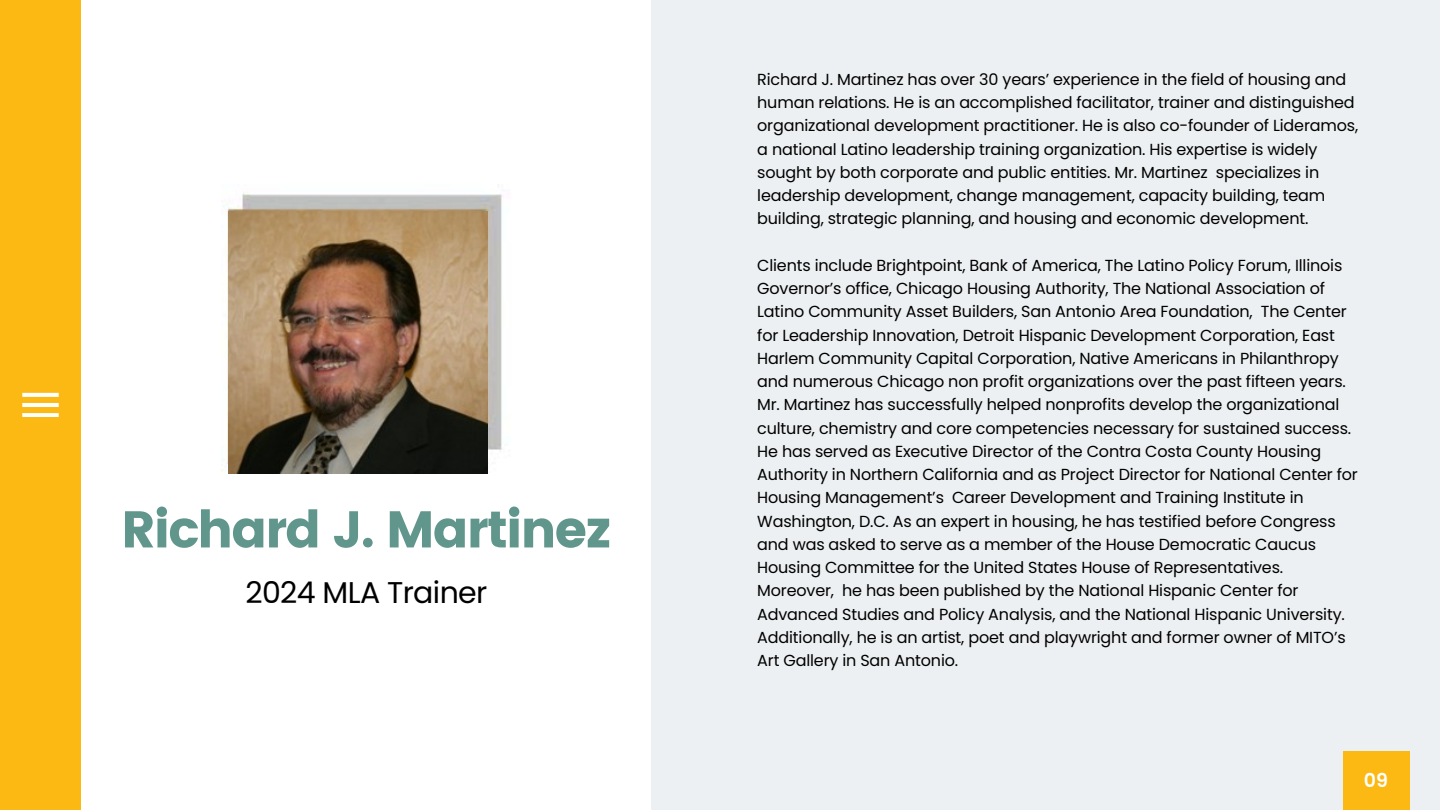
<style>
.page{position:relative;width:1440px;height:810px;background:#fff}
.page>*{position:absolute;margin:0;border:0;box-sizing:border-box;transform-origin:0 0}
.t1{font:51.6px "Poppins";letter-spacing:-.04em;color:#61968c}
.t2{font:30px "Poppins";letter-spacing:-.02em;color:#000}
.t3{font:600 19px "Poppins";color:#fff}
.t4{font:16px/23.2px "Poppins";letter-spacing:-.01em;color:#000}
</style>
<div class="page">
<div style="left:652px;top:0;width:788px;height:810px;background:#edf0f2"></div>
<img style="left:221px;top:192px;width:282px;height:281px">
<div style="left:1343px;top:752px;width:67px;height:58px;background:#fdb913"></div>
<div style="left:0;top:0;width:81px;height:810px;background:#fdb913"></div>
<svg style="left:22px;top:393px;width:37px;height:24px"></svg>
<img style="left:228px;top:211px;width:259px;height:262px">
<p class="t1" style="left:121px;top:499px;width:492px">Richard J. Martinez</p>
<p class="t2" style="left:245px;top:571px;width:244px">2024 MLA Trainer</p>
<p class="t4" style="left:757px;top:68px;width:602px">Richard J. Martinez has over 30 years’ experience in the field of housing and human relations. He is an accomplished facilitator, trainer and distinguished organizational development practitioner. He is also co-founder of Lideramos, a national Latino leadership training organization. His expertise is widely sought by both corporate and public entities. Mr. Martinez specializes in leadership development, change management, capacity building, team building, strategic planning, and housing and economic development.</p>
<p class="t4" style="left:757px;top:254px;width:602px">Clients include Brightpoint, Bank of America, The Latino Policy Forum, Illinois Governor’s office, Chicago Housing Authority, The National Association of Latino Community Asset Builders, San Antonio Area Foundation, The Center for Leadership Innovation, Detroit Hispanic Development Corporation, East Harlem Community Capital Corporation, Native Americans in Philanthropy and numerous Chicago non profit organizations over the past fifteen years.<br>Mr. Martinez has successfully helped nonprofits develop the organizational culture, chemistry and core competencies necessary for sustained success.<br>He has served as Executive Director of the Contra Costa County Housing Authority in Northern California and as Project Director for National Center for Housing Management’s Career Development and Training Institute in Washington, D.C. As an expert in housing, he has testified before Congress and was asked to serve as a member of the House Democratic Caucus Housing Committee for the United States House of Representatives.<br>Moreover, he has been published by the National Hispanic Center for Advanced Studies and Policy Analysis, and the National Hispanic University.<br>Additionally, he is an artist, poet and playwright and former owner of MITO’s Art Gallery in San Antonio.</p>
<p class="t3" style="left:1364px;top:767px;width:26px">09</p>
</div>
